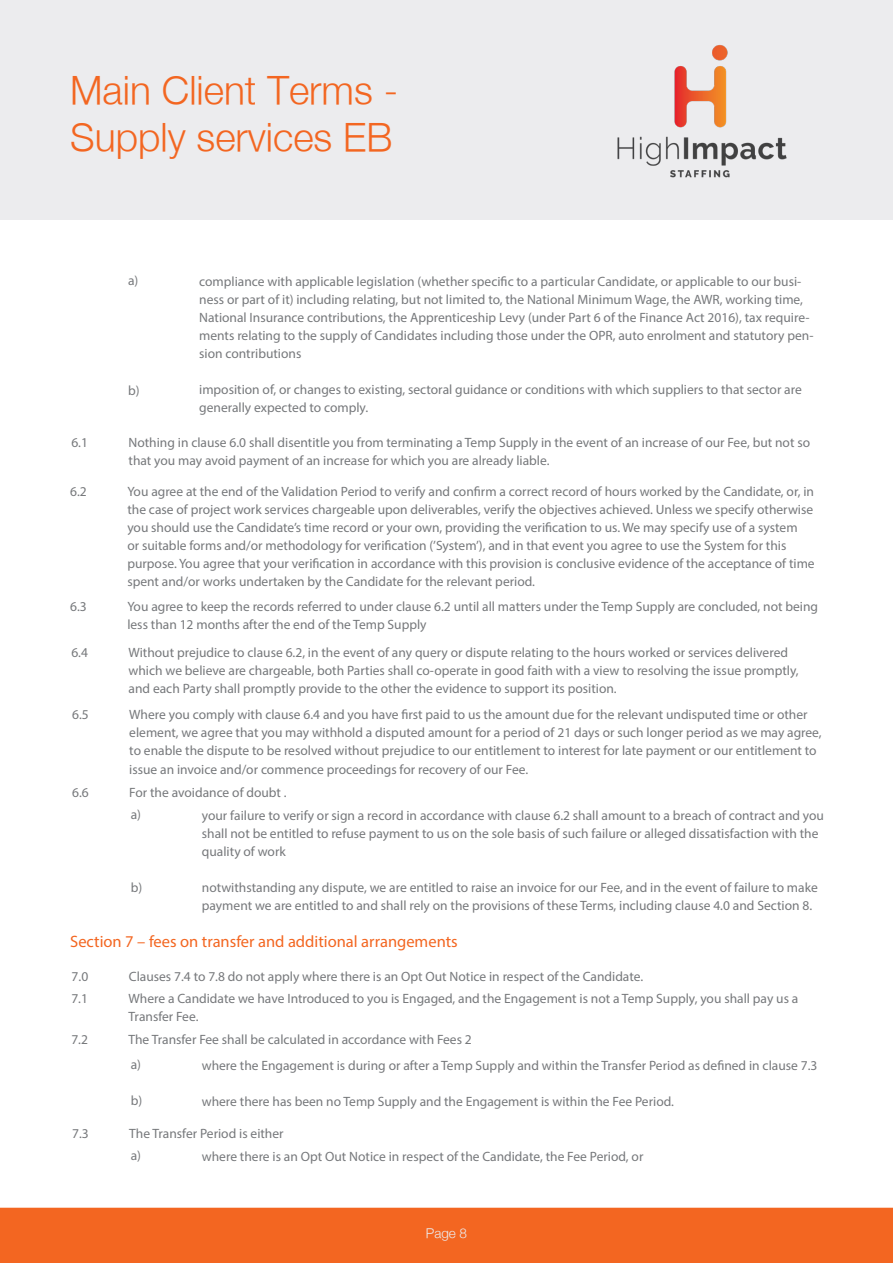
<style>
.page{position:relative;width:893px;height:1263px;background:#fff}
.page>*{position:absolute;margin:0;border:0;box-sizing:border-box;transform-origin:0 0}
.t1{font:300 39px "Helvetica Neue";color:#f36621}
.t2{font:16.5px "Myriad Pro";color:#f36621}
.t3{font:13.5px/18px "Myriad Pro";color:#76787b}
.t4{font:300 13.5px "Helvetica Neue";color:#ececee}
</style>
<div class="page">
<div style="left:0;top:0;width:893px;height:219px;background:#ececee"></div>
<img style="left:617px;top:45px;width:170px;height:133px">
<div style="left:1px;top:1208px;width:891px;height:54px;background:#f36621"></div>
<div style="left:0;top:1208px;width:893px;height:55px;border:2px solid #f36621"></div>
<p class="t1" style="left:70px;top:67px;width:329px">Main Client Terms -</p>
<p class="t1" style="left:70px;top:113px;width:324px">Supply services EB</p>
<p class="t3" style="left:128px;top:271px;width:12px">a)</p>
<p class="t3" style="left:199px;top:273px;width:616px">compliance with applicable legislation (whether specific to a particular Candidate, or applicable to our busi&shy;ness or part of it) including relating, but not limited to, the National Minimum Wage, the AWR, working time, National Insurance contributions, the Apprenticeship Levy (under Part 6 of the Finance Act 2016), tax require&shy;ments relating to the supply of Candidates including those under the OPR, auto enrolment and statutory pen&shy;sion contributions</p>
<p class="t3" style="left:199px;top:381px;width:604px">imposition of, or changes to existing, sectoral guidance or conditions with which suppliers to that sector are generally expected to comply.</p>
<p class="t3" style="left:128px;top:381px;width:13px">b)</p>
<p class="t3" style="left:71px;top:433px;width:18px">6.1</p>
<p class="t3" style="left:129px;top:433px;width:683px">Nothing in clause 6.0 shall disentitle you from terminating a Temp Supply in the event of an increase of our Fee, but not so that you may avoid payment of an increase for which you are already liable.</p>
<p class="t3" style="left:70px;top:482px;width:18px">6.2</p>
<p class="t3" style="left:127px;top:482px;width:689px">You agree at the end of the Validation Period to verify and confirm a correct record of hours worked by the Candidate, or, in the case of project work services chargeable upon deliverables, verify the objectives achieved. Unless we specify otherwise you should use the Candidate’s time record or your own, providing the verification to us. We may specify use of a system<br>or suitable forms and/or methodology for verification (’System’), and in that event you agree to use the System for this purpose. You agree that your verification in accordance with this provision is conclusive evidence of the acceptance of time spent and/or works undertaken by the Candidate for the relevant period.</p>
<p class="t3" style="left:70px;top:598px;width:18px">6.3</p>
<p class="t3" style="left:127px;top:598px;width:692px">You agree to keep the records referred to under clause 6.2 until all matters under the Temp Supply are concluded, not being less than 12 months after the end of the Temp Supply</p>
<p class="t3" style="left:71px;top:643px;width:18px">6.4</p>
<p class="t3" style="left:129px;top:643px;width:672px">Without prejudice to clause 6.2, in the event of any query or dispute relating to the hours worked or services delivered which we believe are chargeable, both Parties shall co-operate in good faith with a view to resolving the issue promptly, and each Party shall promptly provide to the other the evidence to support its position.</p>
<p class="t3" style="left:72px;top:706px;width:18px">6.5</p>
<p class="t3" style="left:129px;top:706px;width:694px">Where you comply with clause 6.4 and you have first paid to us the amount due for the relevant undisputed time or other element, we agree that you may withhold a disputed amount for a period of 21 days or such longer period as we may agree, to enable the dispute to be resolved without prejudice to our entitlement to interest for late payment or our entitlement to issue an invoice and/or commence proceedings for recovery of our Fee.</p>
<p class="t3" style="left:72px;top:783px;width:18px">6.6</p>
<p class="t3" style="left:129px;top:783px;width:159px">For the avoidance of doubt .</p>
<p class="t3" style="left:131px;top:805px;width:12px">a)</p>
<p class="t3" style="left:202px;top:806px;width:624px">your failure to verify or sign a record in accordance with clause 6.2 shall amount to a breach of contract and you shall not be entitled to refuse payment to us on the sole basis of such failure or alleged dissatisfaction with the quality of work</p>
<p class="t3" style="left:202px;top:878px;width:617px">notwithstanding any dispute, we are entitled to raise an invoice for our Fee, and in the event of failure to make payment we are entitled to and shall rely on the provisions of these Terms, including clause 4.0 and Section 8.</p>
<p class="t3" style="left:131px;top:878px;width:13px">b)</p>
<p class="t2" style="left:70px;top:931px;width:389px">Section 7 – fees on transfer and additional arrangements</p>
<p class="t3" style="left:72px;top:967px;width:18px">7.0</p>
<p class="t3" style="left:129px;top:967px;width:516px">Clauses 7.4 to 7.8 do not apply where there is an Opt Out Notice in respect of the Candidate.</p>
<p class="t3" style="left:71px;top:989px;width:18px">7.1</p>
<p class="t3" style="left:129px;top:989px;width:671px">Where a Candidate we have Introduced to you is Engaged, and the Engagement is not a Temp Supply, you shall pay us a<br>Transfer Fee.</p>
<p class="t3" style="left:71px;top:1030px;width:18px">7.2</p>
<p class="t3" style="left:129px;top:1030px;width:345px">The Transfer Fee shall be calculated in accordance with Fees 2</p>
<p class="t3" style="left:131px;top:1055px;width:12px">a)</p>
<p class="t3" style="left:131px;top:1091px;width:13px">b)</p>
<p class="t3" style="left:202px;top:1056px;width:617px">where the Engagement is during or after a Temp Supply and within the Transfer Period as defined in clause 7.3</p>
<p class="t3" style="left:202px;top:1092px;width:474px">where there has been no Temp Supply and the Engagement is within the Fee Period.</p>
<p class="t3" style="left:72px;top:1124px;width:18px">7.3</p>
<p class="t3" style="left:129px;top:1124px;width:156px">The Transfer Period is either</p>
<p class="t3" style="left:131px;top:1146px;width:12px">a)</p>
<p class="t3" style="left:202px;top:1147px;width:443px">where there is an Opt Out Notice in respect of the Candidate, the Fee Period, or</p>
<p class="t4" style="left:426px;top:1225px;width:43px">Page 8</p>
</div>
